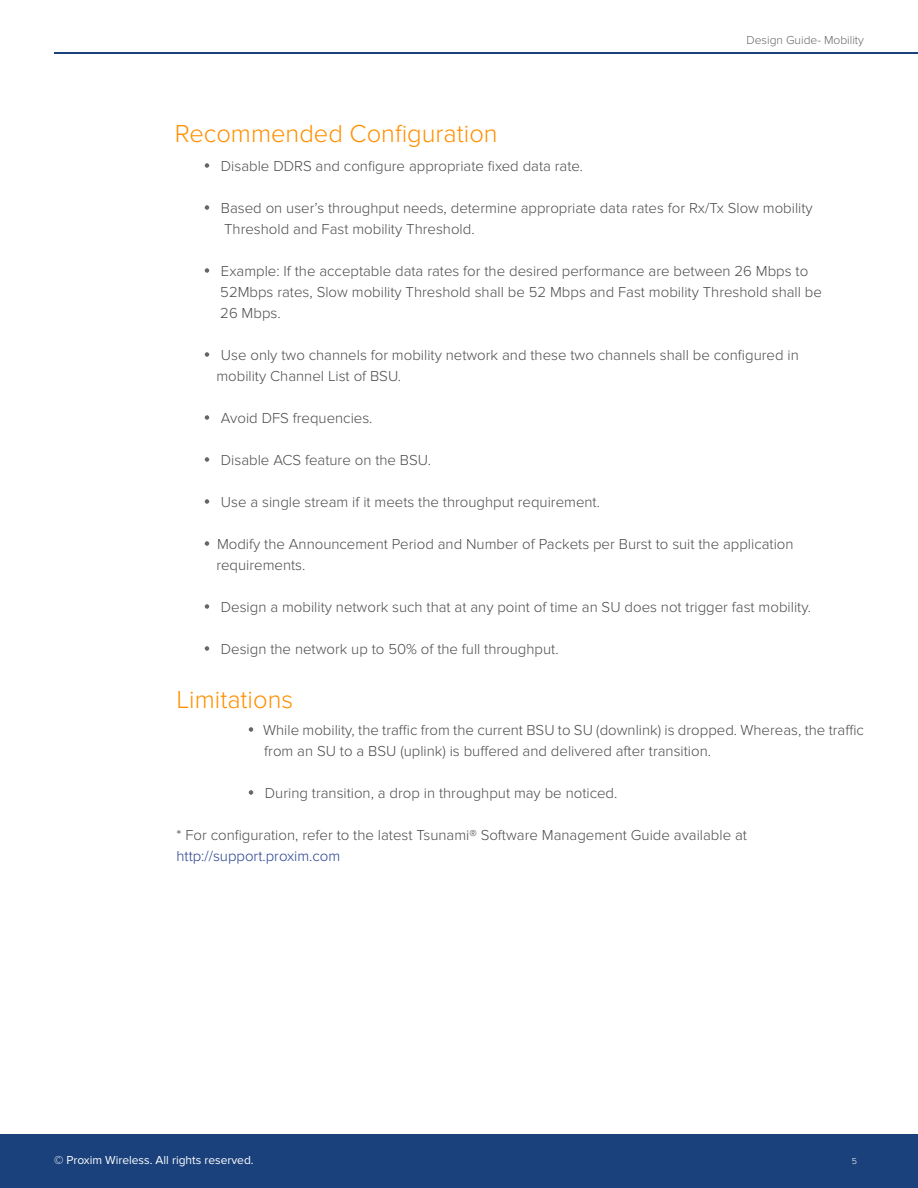
<style>
.page{position:relative;width:918px;height:1188px;background:#fff}
.page>*{position:absolute;margin:0;border:0;box-sizing:border-box;transform-origin:0 0}
.t1{font:300 25.5px "Proxima Nova";color:#ff9000}
.t2{font:300 15px "Proxima Nova";color:#4b4c4d}
.t3{font:300 15px "Proxima Nova";color:#253f8e}
.t4{font:12px "Proxima Nova";color:#fff}
.t5{font:300 12px "Proxima Nova";color:#656666}
.t6{font:300 9px "Proxima Nova";color:#fff}
</style>
<div class="page">
<div style="left:0;top:1134px;width:918px;height:54px;background:#1a417c"></div>
<hr style="left:54px;top:52px;width:864px;height:2px;background:#1a417c">
<svg style="left:205px;top:163px;width:4px;height:5px"></svg>
<svg style="left:205px;top:205px;width:4px;height:5px"></svg>
<svg style="left:205px;top:268px;width:4px;height:5px"></svg>
<svg style="left:205px;top:352px;width:4px;height:5px"></svg>
<svg style="left:205px;top:415px;width:4px;height:5px"></svg>
<svg style="left:205px;top:457px;width:4px;height:5px"></svg>
<svg style="left:205px;top:499px;width:4px;height:5px"></svg>
<svg style="left:205px;top:541px;width:4px;height:5px"></svg>
<svg style="left:205px;top:604px;width:4px;height:5px"></svg>
<svg style="left:205px;top:646px;width:4px;height:5px"></svg>
<svg style="left:249px;top:727px;width:4px;height:5px"></svg>
<svg style="left:249px;top:790px;width:4px;height:5px"></svg>
<p class="t5" style="left:746px;top:33px;width:119px">Design Guide- Mobility</p>
<p class="t1" style="left:175px;top:119px;width:324px">Recommended Configuration</p>
<p class="t2" style="left:221px;top:157px;width:364px">Disable DDRS and configure appropriate fixed data rate.</p>
<p class="t2" style="left:221px;top:199px;width:593px">Based on user’s throughput needs, determine appropriate data rates for Rx/Tx Slow mobility</p>
<p class="t2" style="left:224px;top:220px;width:252px">Threshold and Fast mobility Threshold.</p>
<p class="t2" style="left:221px;top:262px;width:589px">Example: If the acceptable data rates for the desired performance are between 26 Mbps to</p>
<p class="t2" style="left:220px;top:283px;width:603px">52Mbps rates, Slow mobility Threshold shall be 52 Mbps and Fast mobility Threshold shall be</p>
<p class="t2" style="left:220px;top:304px;width:62px">26 Mbps.</p>
<p class="t2" style="left:221px;top:346px;width:579px">Use only two channels for mobility network and these two channels shall be configured in</p>
<p class="t2" style="left:216px;top:367px;width:186px">mobility Channel List of BSU.</p>
<p class="t2" style="left:221px;top:409px;width:153px">Avoid DFS frequencies.</p>
<p class="t2" style="left:221px;top:451px;width:212px">Disable ACS feature on the BSU.</p>
<p class="t2" style="left:221px;top:493px;width:381px">Use a single stream if it meets the throughput requirement.</p>
<p class="t2" style="left:217px;top:535px;width:578px">Modify the Announcement Period and Number of Packets per Burst to suit the application</p>
<p class="t2" style="left:216px;top:556px;width:91px">requirements.</p>
<p class="t2" style="left:221px;top:598px;width:592px">Design a mobility network such that at any point of time an SU does not trigger fast mobility.</p>
<p class="t2" style="left:221px;top:640px;width:339px">Design the network up to 50% of the full throughput.</p>
<p class="t1" style="left:176px;top:685px;width:118px">Limitations</p>
<p class="t2" style="left:263px;top:721px;width:602px">While mobility, the traffic from the current BSU to SU (downlink) is dropped. Whereas, the traffic</p>
<p class="t2" style="left:264px;top:742px;width:448px">from an SU to a BSU (uplink) is buffered and delivered after transition.</p>
<p class="t2" style="left:265px;top:784px;width:354px">During transition, a drop in throughput may be noticed.</p>
<p class="t2" style="left:176px;top:826px;width:572px">* For configuration, refer to the latest Tsunami® Software Management Guide available at</p>
<p class="t3" style="left:176px;top:847px;width:165px">http://support.proxim.com</p>
<p class="t4" style="left:54px;top:1153px;width:201px">© Proxim Wireless. All rights reserved.</p>
<p class="t6" style="left:852px;top:1156px;width:7px">5</p>
</div>
